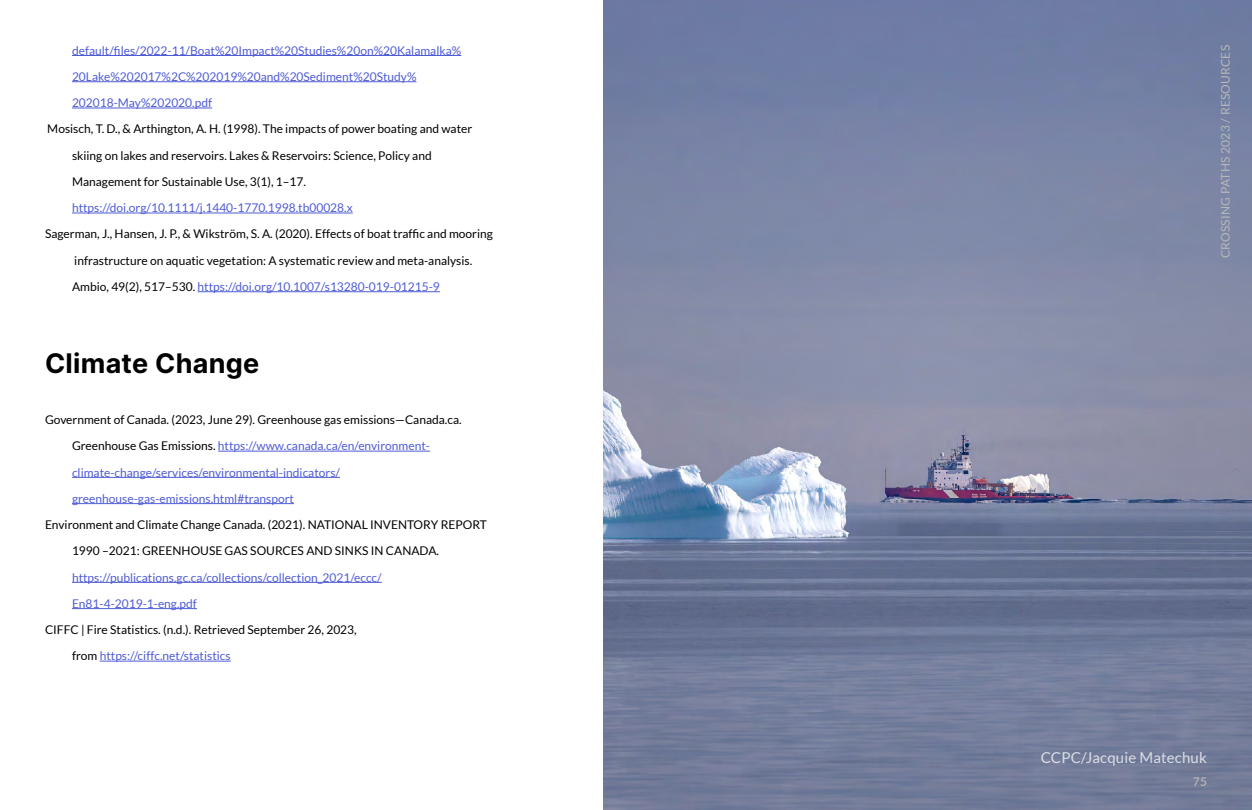
<style>
.page{position:relative;width:1252px;height:810px;background:#fff}
.page>*{position:absolute;margin:0;border:0;box-sizing:border-box;transform-origin:0 0}
.t1{font:700 27px "Inter";letter-spacing:.01em;color:#000}
.t2{font:15px "Lato";letter-spacing:.01em;color:#fff}
.t3{font:12px/26.2px "Lato";color:#000}
.t4{font:12px/26.2px "Lato";color:#4f5cd6}
.t5{font:12px "Lato";letter-spacing:.02em;color:#b8b8b8}
.t6{font:600 12px "Lato";color:#b8b8b8}
.s1{color:#4f5cd6}
.s2{color:#000}
</style>
<div class="page">
<img style="left:603px;top:0;width:649px;height:810px">
<hr style="left:72px;top:55px;width:389px;height:1px;background:#4f5cd6">
<hr style="left:72px;top:81px;width:344px;height:1px;background:#4f5cd6">
<hr style="left:72px;top:108px;width:140px;height:1px;background:#4f5cd6">
<hr style="left:72px;top:213px;width:281px;height:1px;background:#4f5cd6">
<hr style="left:198px;top:291px;width:242px;height:1px;background:#4f5cd6">
<hr style="left:218px;top:451px;width:212px;height:1px;background:#4f5cd6">
<hr style="left:72px;top:477px;width:268px;height:1px;background:#4f5cd6">
<hr style="left:72px;top:503px;width:222px;height:1px;background:#4f5cd6">
<hr style="left:72px;top:582px;width:310px;height:1px;background:#4f5cd6">
<hr style="left:72px;top:608px;width:125px;height:1px;background:#4f5cd6">
<hr style="left:100px;top:661px;width:131px;height:1px;background:#4f5cd6">
<p class="t4" style="left:72px;top:37px;width:391px">default/files/2022-11/Boat%20Impact%20Studies%20on%20Kalamalka%<br>20Lake%202017%2C%202019%20and%20Sediment%20Study%<br>202018-May%202020.pdf</p>
<p class="t3" style="left:72px;top:116px;width:402px;text-indent:-25px">Mosisch, T. D., &amp; Arthington, A. H. (1998). The impacts of power boating and water skiing on lakes and reservoirs. Lakes &amp; Reservoirs: Science, Policy and<br>Management for Sustainable Use, 3(1), 1–17.</p>
<p class="t4" style="left:72px;top:195px;width:282px">https://doi.org/10.1111/j.1440-1770.1998.tb00028.x</p>
<p class="t3" style="left:72px;top:221px;width:422px;text-indent:-27px">Sagerman, J., Hansen, J. P., &amp; Wikström, S. A. (2020). Effects of boat traffic and mooring infrastructure on aquatic vegetation: A systematic review and meta-analysis.<br>Ambio, 49(2), 517–530. <span class="s1">https://doi.org/10.1007/s13280-019-01215-9</span></p>
<h1 class="t1" style="left:45px;top:343px;width:216px">Climate Change</h1>
<p class="t4" style="left:72px;top:406px;width:391px;text-indent:-27px"><span class="s2">Government of Canada. (2023, June 29). Greenhouse gas emissions—Canada.ca.<br>Greenhouse Gas Emissions.</span> https://www.canada.ca/en/environment&shy;climate-change/services/environmental-indicators/ greenhouse-gas-emissions.html#transport</p>
<p class="t3" style="left:72px;top:512px;width:416px;text-indent:-27px">Environment and Climate Change Canada. (2021). NATIONAL INVENTORY REPORT<br>1990 –2021: GREENHOUSE GAS SOURCES AND SINKS IN CANADA.</p>
<p class="t4" style="left:72px;top:564px;width:311px">https://publications.gc.ca/collections/collection_2021/eccc/<br>En81-4-2019-1-eng.pdf</p>
<p class="t3" style="left:72px;top:617px;width:286px;text-indent:-27px">CIFFC | Fire Statistics. (n.d.). Retrieved September 26, 2023, from <span class="s1">https://ciffc.net/statistics</span></p>
<p class="t5" style="left:1219px;top:258px;width:215px;rotate:-90deg">CROSSING PATHS 2023 / RESOURCES</p>
<p class="t2" style="left:1040px;top:750px;width:168px">CCPC/Jacquie Matechuk</p>
<p class="t6" style="left:1193px;top:773px;width:16px">75</p>
</div>
